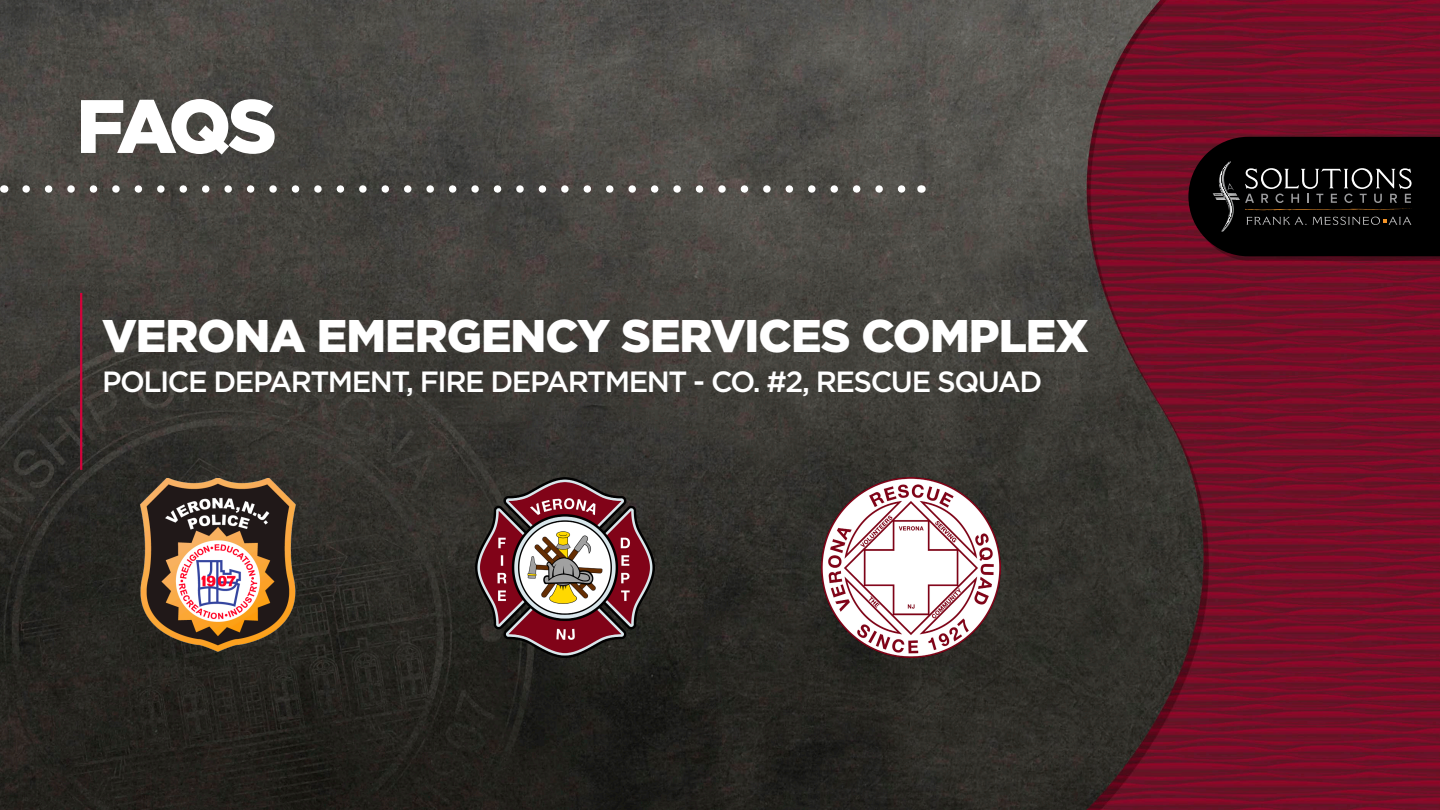
<style>
.page{position:relative;width:1440px;height:810px;background:#fff}
.page>*{position:absolute;margin:0;border:0;box-sizing:border-box;transform-origin:0 0}
.Reimagined_Category{font:900 75.53px "Gotham";color:#fff}
.t1{font:900 45.75px "Gotham";letter-spacing:-.02em;color:#fff}
.t2{font:500 29.25px "Gotham";letter-spacing:-.05em;color:#fff}
</style>
<div class="page">
<img style="left:0;top:0;width:1440px;height:810px">
<div style="left:1193px;top:141px;width:247px;height:120px;background:#000;opacity:.25"></div>
<svg style="left:26px;top:185px;width:884px;height:8px"></svg>
<svg style="left:1188px;top:137px;width:252px;height:119px;background:#150e0f"></svg>
<hr style="left:80px;top:293px;width:2px;height:177px;background:#d2023a">
<img style="left:141px;top:478px;width:155px;height:173px">
<img style="left:475px;top:478px;width:180px;height:180px">
<img style="left:821px;top:478px;width:180px;height:180px">
<p class="Reimagined_Category" style="left:76px;top:74px;width:202px">FAQS</p>
<p class="t1" style="left:102px;top:304px;width:989px">VERONA EMERGENCY SERVICES COMPLEX</p>
<p class="t2" style="left:102px;top:363px;width:942px">POLICE DEPARTMENT, FIRE DEPARTMENT - CO. #2, RESCUE SQUAD</p>
</div>
